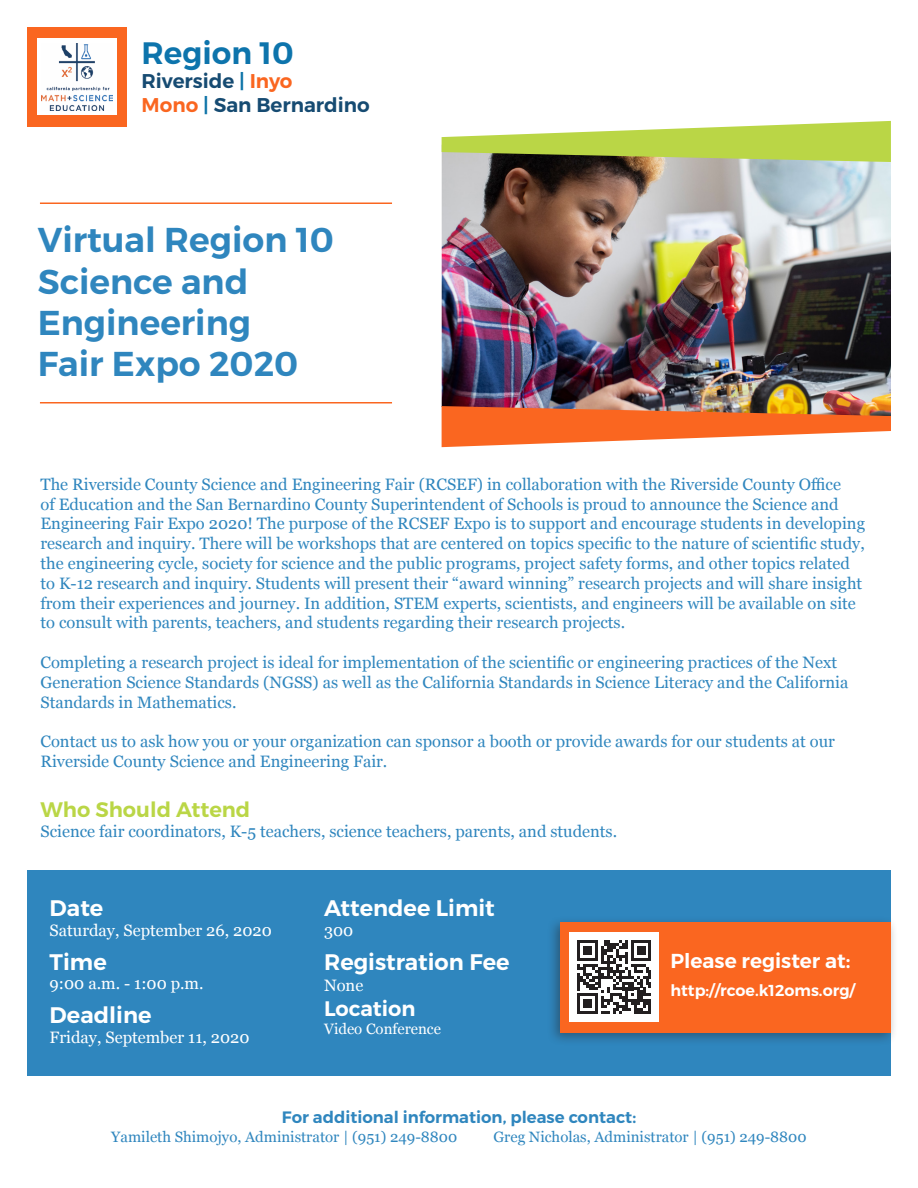
<style>
.page{position:relative;width:918px;height:1188px;background:#fff}
.page>*{position:absolute;margin:0;border:0;box-sizing:border-box;transform-origin:0 0}
.t1{font:600 34.5px/41.4px "Montserrat";color:#2f86be}
.t2{font:600 31.05px "Montserrat";color:#0d74ac}
.t3{font:600 22.5px "Montserrat";color:#fff}
.t4{font:600 21px "Montserrat";color:#bad646}
.t5{font:600 21px "Montserrat";color:#fff}
.t6{font:600 20.25px "Montserrat";color:#fff}
.t7{font:600 19.95px "Montserrat";color:#164b72}
.t8{font:16.5px/19.8px "Georgia";color:#2f86be}
.t9{font:16.5px "Georgia";color:#fff}
.t10{font:600 16.5px "Montserrat";color:#2f86be}
.t11{font:600 15.9px "Montserrat";color:#fff}
.t12{font:15px "Georgia";color:#2f86be}
.t13{font:15px "Georgia";color:#fff}
.s1{color:#0e74a8}
.s2{color:#fa6620}
</style>
<div class="page">
<div style="left:27px;top:27px;width:100px;height:100px;background:#fa6620"></div>
<div style="left:37px;top:39px;width:80px;height:76px;background:#fff"></div>
<img style="left:41px;top:44px;width:72px;height:67px">
<hr style="left:40px;top:402px;width:352px;height:2px;background:#fa6620">
<hr style="left:40px;top:202px;width:352px;height:2px;background:#fa6620">
<img style="left:442px;top:162px;width:449px;height:244px">
<svg style="left:442px;top:121px;width:449px;height:41px"></svg>
<svg style="left:442px;top:406px;width:449px;height:41px"></svg>
<div style="left:27px;top:870px;width:864px;height:206px;background:#2f86be"></div>
<div style="left:547px;top:915px;width:351px;height:131px;background:#231f20;opacity:.43"></div>
<div style="left:561px;top:922px;width:330px;height:110px;background:#fa6620"></div>
<div style="left:569px;top:932px;width:90px;height:90px;background:#fff"></div>
<svg style="left:577px;top:940px;width:74px;height:74px"></svg>
<p class="t2" style="left:142px;top:34px;width:154px">Region 10</p>
<p class="t7" style="left:142px;top:68px;width:153px">Riverside <span class="s1">|</span> <span class="s2">Inyo</span></p>
<p class="t7" style="left:142px;top:92px;width:230px"><span class="s2">Mono</span> <span class="s1">|</span> San Bernardino</p>
<p class="t1" style="left:38px;top:220px;width:298px">Virtual Region 10</p>
<p class="t1" style="left:38px;top:261px;width:215px">Science and<br>Engineering</p>
<p class="t1" style="left:38px;top:344px;width:262px">Fair Expo 2020</p>
<p class="t8" style="left:40px;top:474px;width:826px">The Riverside County Science and Engineering Fair (RCSEF) in collaboration with the Riverside County Office<br>of Education and the San Bernardino County Superintendent of Schools is proud to announce the Science and Engineering Fair Expo 2020! The purpose of the RCSEF Expo is to support and encourage students in developing research and inquiry. There will be workshops that are centered on topics specific to the nature of scientific study, the engineering cycle, society for science and the public programs, project safety forms, and other topics related to K-12 research and inquiry. Students will present their “award winning” research projects and will share insight from their experiences and journey. In addition, STEM experts, scientists, and engineers will be available on site to consult with parents, teachers, and students regarding their research projects.</p>
<p class="t8" style="left:40px;top:652px;width:809px">Completing a research project is ideal for implementation of the scientific or engineering practices of the Next<br>Generation Science Standards (NGSS) as well as the California Standards in Science Literacy and the California<br>Standards in Mathematics.</p>
<p class="t8" style="left:40px;top:731px;width:796px">Contact us to ask how you or your organization can sponsor a booth or provide awards for our students at our<br>Riverside County Science and Engineering Fair.</p>
<p class="t4" style="left:40px;top:797px;width:211px">Who Should Attend</p>
<p class="t8" style="left:40px;top:821px;width:578px">Science fair coordinators, K-5 teachers, science teachers, parents, and students.</p>
<p class="t3" style="left:50px;top:894px;width:55px">Date</p>
<p class="t9" style="left:50px;top:918px;width:224px">Saturday, September 26, 2020</p>
<p class="t3" style="left:50px;top:948px;width:59px">Time</p>
<p class="t9" style="left:50px;top:972px;width:155px">9:00 a.m. - 1:00 p.m.</p>
<p class="t3" style="left:50px;top:1001px;width:103px">Deadline</p>
<p class="t9" style="left:50px;top:1025px;width:201px">Friday, September 11, 2020</p>
<p class="t3" style="left:324px;top:894px;width:172px">Attendee Limit</p>
<p class="t9" style="left:324px;top:918px;width:31px">300</p>
<p class="t3" style="left:324px;top:948px;width:187px">Registration Fee</p>
<p class="t9" style="left:324px;top:973px;width:41px">None</p>
<p class="t5" style="left:324px;top:996px;width:93px">Location</p>
<p class="t13" style="left:324px;top:1018px;width:118px">Video Conference</p>
<p class="t6" style="left:671px;top:949px;width:182px">Please register at:</p>
<p class="t11" style="left:671px;top:981px;width:186px">http://rcoe.k12oms.org/</p>
<p class="t10" style="left:282px;top:1107px;width:356px">For additional information, please contact:</p>
<p class="t12" style="left:111px;top:1126px;width:347px">Yamileth Shimojyo, Administrator | (951) 249-8800</p>
<p class="t12" style="left:493px;top:1126px;width:315px">Greg Nicholas, Administrator | (951) 249-8800</p>
</div>
